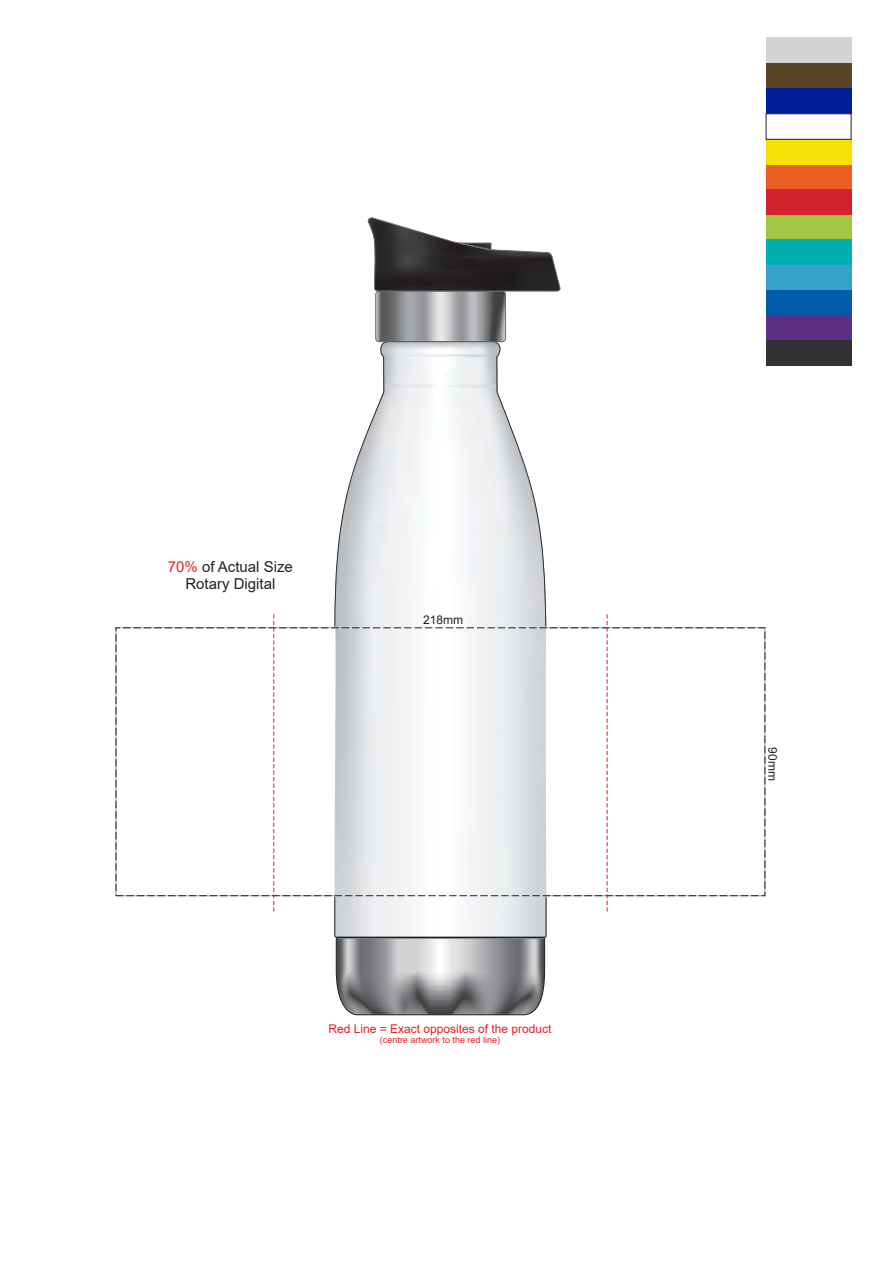
<style>
.page{position:relative;width:893px;height:1263px;background:#fff}
.page>*{position:absolute;margin:0;border:0;box-sizing:border-box;transform-origin:0 0}
.t1{font:15px/16.8px "Arial";color:#231f20;text-align:center}
.t2{font:12px "Arial";color:#ed1c24}
.t3{font:12px "Arial";color:#231f20}
.t4{font:9px "Arial";color:#ed1c24}
.s1{color:#ed1c24}
</style>
<div class="page">
<svg style="left:335px;top:937px;width:210px;height:78px"></svg>
<svg style="left:334px;top:342px;width:212px;height:595px"></svg>
<svg style="left:367px;top:217px;width:194px;height:125px"></svg>
<div style="left:116px;top:627px;width:649px;height:269px;border:1px dashed #231f20"></div>
<svg style="left:273px;top:612px;width:1px;height:299px"></svg>
<svg style="left:607px;top:614px;width:1px;height:297px"></svg>
<div style="left:766px;top:215px;width:85px;height:25px;background:#a1c643"></div>
<div style="left:766px;top:164px;width:85px;height:26px;background:#ea5f24"></div>
<div style="left:766px;top:265px;width:85px;height:26px;background:#36a2c9"></div>
<div style="left:766px;top:315px;width:85px;height:26px;background:#5b3082"></div>
<div style="left:766px;top:63px;width:85px;height:25px;background:#574526"></div>
<div style="left:766px;top:139px;width:85px;height:25px;background:#f8e004"></div>
<div style="left:766px;top:240px;width:85px;height:25px;background:#00aeaf"></div>
<div style="left:766px;top:190px;width:85px;height:25px;background:#d2222f"></div>
<div style="left:766px;top:290px;width:85px;height:25px;background:#025bab"></div>
<div style="left:766px;top:340px;width:85px;height:26px;background:#333133"></div>
<div style="left:766px;top:37px;width:85px;height:26px;background:#d1d3d4"></div>
<div style="left:766px;top:88px;width:85px;height:26px;background:#001f96"></div>
<p class="t1" style="left:168px;top:558px;width:127px"><span class="s1">70%</span> of Actual Size<br>Rotary Digital</p>
<p class="t3" style="left:423px;top:611px;width:42px">218mm</p>
<p class="t2" style="left:328px;top:1020px;width:225px">Red Line = Exact opposites of the product</p>
<p class="t4" style="left:380px;top:1034px;width:122px">(centre artwork to the red line)</p>
<p class="t3" style="left:781px;top:747px;width:35px;rotate:90deg">90mm</p>
</div>
